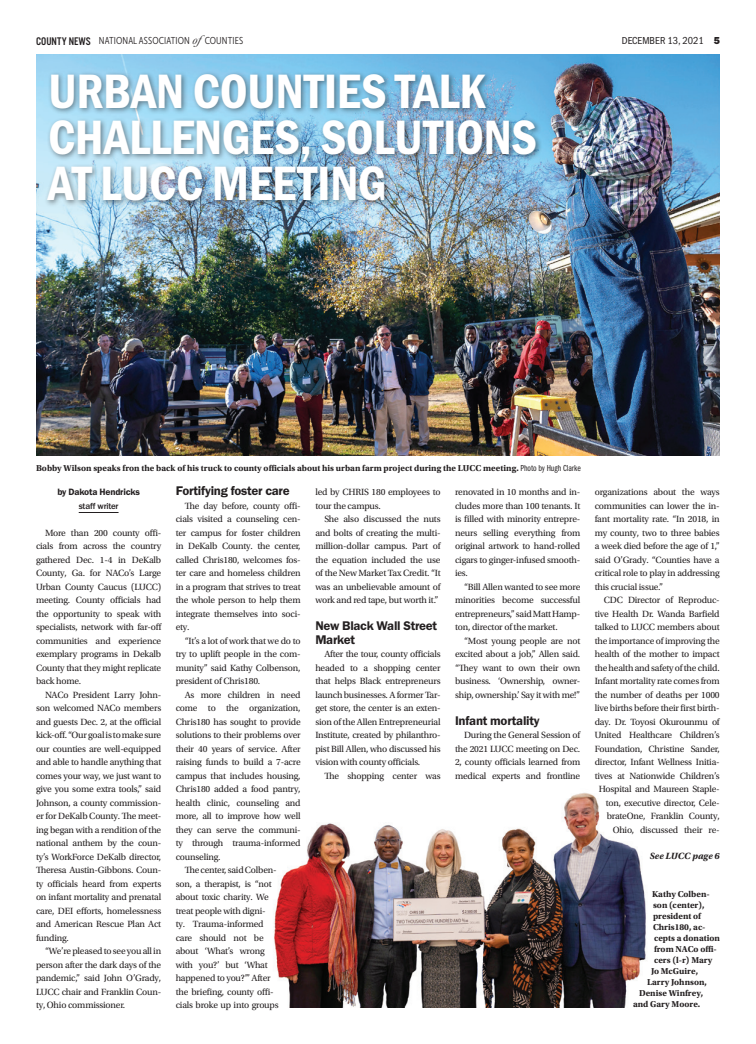
<style>
.page{position:relative;width:756px;height:1044px;background:#fff}
.page>*{position:absolute;margin:0;border:0;box-sizing:border-box;transform-origin:0 0}
.NEW_CN_Bodytext{font:50px/46px "Franklin Gothic URW Con Dem";letter-spacing:-.01em;color:#fff}
.NEW_CN_SubHedrSpecd{font:13px/13.5px "Franklin Gothic URW Dem";letter-spacing:-.02em;color:#231f20}
.t1{font:10.5px "Franklin Gothic URW Cond";color:#231f20}
.t2{font:10px "Museo Sans Cond 300";letter-spacing:.01em;color:#231f20}
.NEW_CN_Bodytext-2{font:9.5px/13.5px "Utopia Std";letter-spacing:-.02em;color:#231f20;text-align:justify}
.NEW_CN_Bodytext-3{font:9.5px "Franklin Gothic URW Dem";letter-spacing:-.02em;color:#231f20}
.t3{font:italic 700 9.5px "Utopia Std";letter-spacing:.01em;color:#231f20}
.t4{font:700 9px "Utopia Std";color:#231f20}
.NEW_CN_Bodytext-4{font:500 9px "Franklin Gothic URW";letter-spacing:-.02em;color:#231f20}
.s1{font-family:"Alternate Got No 3 D";font-size:11.5px}
.s2{font-family:"Baskerville";font-style:italic;font-size:13px}
.s3{font-family:"Franklin Gothic URW Hea"}
.s4{font-family:"Franklin Gothic URW Com Boo";font-weight:400}
</style>
<div class="page">
<img style="left:273px;top:793px;width:373px;height:215px">
<hr style="left:79px;top:512px;width:40px;height:1px;background:#231f20">
<img style="left:36px;top:54px;width:684px;height:402px">
<div style="left:44px;top:70px;width:499px;height:138px;background:#231f20;opacity:.5"></div>
<p class="t2" style="left:36px;top:36px;width:209px"><span class="s1">COUNTY NEWS</span> NATIONAL ASSOCIATION <span class="s2">of</span>COUNTIES</p>
<p class="t1" style="left:622px;top:33px;width:100px">DECEMBER 13, 2021 <span class="s3">5</span></p>
<p class="NEW_CN_Bodytext" style="left:48px;top:66px;width:490px">URBAN COUNTIES TALK<br>CHALLENGES, SOLUTIONS<br>AT LUCC MEETING</p>
<p class="t4" style="left:36px;top:462px;width:546px">Bobby Wilson speaks fron the back of his truck to county officials about his urban farm project during the LUCC meeting. <span class="s4">Photo by Hugh Clarke</span></p>
<p class="NEW_CN_Bodytext-3" style="left:57px;top:486px;width:84px">by Dakota Hendricks</p>
<p class="NEW_CN_Bodytext-4" style="left:79px;top:500px;width:41px">staff writer</p>
<p class="NEW_CN_Bodytext-2" style="left:36px;top:526px;width:127px;text-indent:9px">More than 200 county offi&shy;cials from across the country gathered Dec. 1-4 in DeKalb County, Ga. for NACo’s Large Urban County Caucus (LUCC) meeting. County officials had the opportunity to speak with specialists, network with far-off communities and experience exemplary programs in Dekalb County that they might replicate back home.</p>
<p class="NEW_CN_Bodytext-2" style="left:36px;top:688px;width:127px;text-indent:9px">NACo President Larry John&shy;son welcomed NACo members and guests Dec. 2, at the official kick-off. “Our goal is to make sure our counties are well-equipped and able to handle anything that comes your way, we just want to give you some extra tools,” said Johnson, a county commission&shy;er for DeKalb County. The meet&shy;ing began with a rendition of the national anthem by the coun&shy;ty’s WorkForce DeKalb director, Theresa Austin-Gibbons. Coun&shy;ty officials heard from experts on infant mortality and prenatal care, DEI efforts, homelessness and American Rescue Plan Act funding.</p>
<p class="NEW_CN_Bodytext-2" style="left:36px;top:944px;width:127px;text-indent:9px">“We’re pleased to see you all in person after the dark days of the pandemic,” said John O’Grady, LUCC chair and Franklin Coun&shy;ty, Ohio commissioner.</p>
<p class="NEW_CN_SubHedrSpecd" style="left:176px;top:484px;width:116px">Fortifying foster care</p>
<p class="NEW_CN_Bodytext-2" style="left:176px;top:499px;width:127px;text-indent:9px">The day before, county offi&shy;cials visited a counseling cen&shy;ter campus for foster children in DeKalb County. the center, called Chris180, welcomes fos&shy;ter care and homeless children in a program that strives to treat the whole person to help them integrate themselves into soci&shy;ety.</p>
<p class="NEW_CN_Bodytext-2" style="left:176px;top:634px;width:127px;text-indent:9px">“It’s a lot of work that we do to try to uplift people in the com&shy;munity” said Kathy Colbenson, president of Chris180.</p>
<p class="NEW_CN_Bodytext-2" style="left:176px;top:688px;width:127px;text-indent:9px">As more children in need come to the organization, Chris180 has sought to provide solutions to their problems over their 40 years of service. After raising funds to build a 7-acre campus that includes housing, Chris180 added a food pantry, health clinic, counseling and more, all to improve how well they can serve the communi&shy;ty through trauma-informed counseling.</p>
<p class="NEW_CN_Bodytext-2" style="left:176px;top:863px;width:104px;text-align:left;text-indent:9px">The center, said Colben&shy;son, a therapist, is “not about toxic charity. We treat people with digni-<br>ty. Trauma-informed care should not be about ‘What’s wrong with you?’ but ‘What happened to you?’” After the briefing, county offi&shy;cials broke up into groups</p>
<p class="NEW_CN_Bodytext-2" style="left:315px;top:485px;width:127px">led by CHRIS 180 employees to tour the campus.</p>
<p class="NEW_CN_Bodytext-2" style="left:315px;top:512px;width:127px;text-indent:9px">She also discussed the nuts and bolts of creating the multi&shy;million-dollar campus. Part of the equation included the use of the New Market Tax Credit. “It was an unbelievable amount of work and red tape, but worth it.”</p>
<p class="NEW_CN_SubHedrSpecd" style="left:315px;top:619px;width:123px">New Black Wall Street<br>Market</p>
<p class="NEW_CN_Bodytext-2" style="left:315px;top:647px;width:127px;text-indent:9px">After the tour, county officials headed to a shopping center that helps Black entrepreneurs launch businesses. A former Tar&shy;get store, the center is an exten&shy;sion of the Allen Entrepreneurial Institute, created by philanthro&shy;pist Bill Allen, who discussed his vision with county officials.</p>
<p class="NEW_CN_Bodytext-2" style="left:324px;top:769px;width:118px">The shopping center was</p>
<p class="NEW_CN_Bodytext-2" style="left:455px;top:485px;width:127px">renovated in 10 months and in&shy;cludes more than 100 tenants. It is filled with minority entrepre&shy;neurs selling everything from original artwork to hand-rolled cigars to ginger-infused smooth&shy;ies.</p>
<p class="NEW_CN_Bodytext-2" style="left:455px;top:580px;width:127px;text-indent:9px">“Bill Allen wanted to see more minorities become successful entrepreneurs,” said Matt Hamp&shy;ton, director of the market.</p>
<p class="NEW_CN_Bodytext-2" style="left:455px;top:634px;width:127px;text-indent:9px">“Most young people are not excited about a job,” Allen said. “They want to own their own business. ‘Ownership, owner&shy;ship, ownership.’ Say it with me!”</p>
<p class="NEW_CN_SubHedrSpecd" style="left:455px;top:713px;width:86px">Infant mortality</p>
<p class="NEW_CN_Bodytext-2" style="left:455px;top:728px;width:127px;text-indent:9px">During the General Session of the 2021 LUCC meeting on Dec.<br>2, county officials learned from medical experts and frontline</p>
<p class="NEW_CN_Bodytext-2" style="left:595px;top:485px;width:127px">organizations about the ways communities can lower the in&shy;fant mortality rate. “In 2018, in my county, two to three babies a week died before the age of 1,” said O’Grady. “Counties have a critical role to play in addressing this crucial issue.”</p>
<p class="NEW_CN_Bodytext-2" style="left:595px;top:593px;width:127px;text-align:right">CDC Director of Reproduc&shy;tive Health Dr. Wanda Barfield talked to LUCC members about the importance of improving the health of the mother to impact the health and safety of the child.<br>Infant mortality rate comes from the number of deaths per 1000 live births before their first birth&shy;day. Dr. Toyosi Okurounmu of<br>United Healthcare Children’s<br>Foundation, Christine Sander, director, Infant Wellness Initia&shy;tives at Nationwide Children’s<br>Hospital and Maureen Staple&shy;ton, executive director, Cele&shy;brateOne, Franklin County,<br>Ohio, discussed their re-</p>
<p class="t3" style="left:650px;top:851px;width:71px">See LUCC page 6</p>
<p class="t4" style="left:652px;top:889px;width:59px">Kathy Colben-</p>
<p class="t4" style="left:653px;top:900px;width:53px">son (center),</p>
<p class="t4" style="left:653px;top:911px;width:50px">president of</p>
<p class="t4" style="left:653px;top:922px;width:54px">Chris180, ac-</p>
<p class="t4" style="left:654px;top:933px;width:68px">cepts a donation</p>
<p class="t4" style="left:654px;top:944px;width:64px">from NACo offi-</p>
<p class="t4" style="left:654px;top:955px;width:60px">cers (l-r) Mary</p>
<p class="t4" style="left:651px;top:966px;width:49px">Jo McGuire,</p>
<p class="t4" style="left:647px;top:977px;width:62px">Larry Johnson,</p>
<p class="t4" style="left:639px;top:988px;width:66px">Denise Winfrey,</p>
<p class="t4" style="left:633px;top:999px;width:69px">and Gary Moore.</p>
</div>
